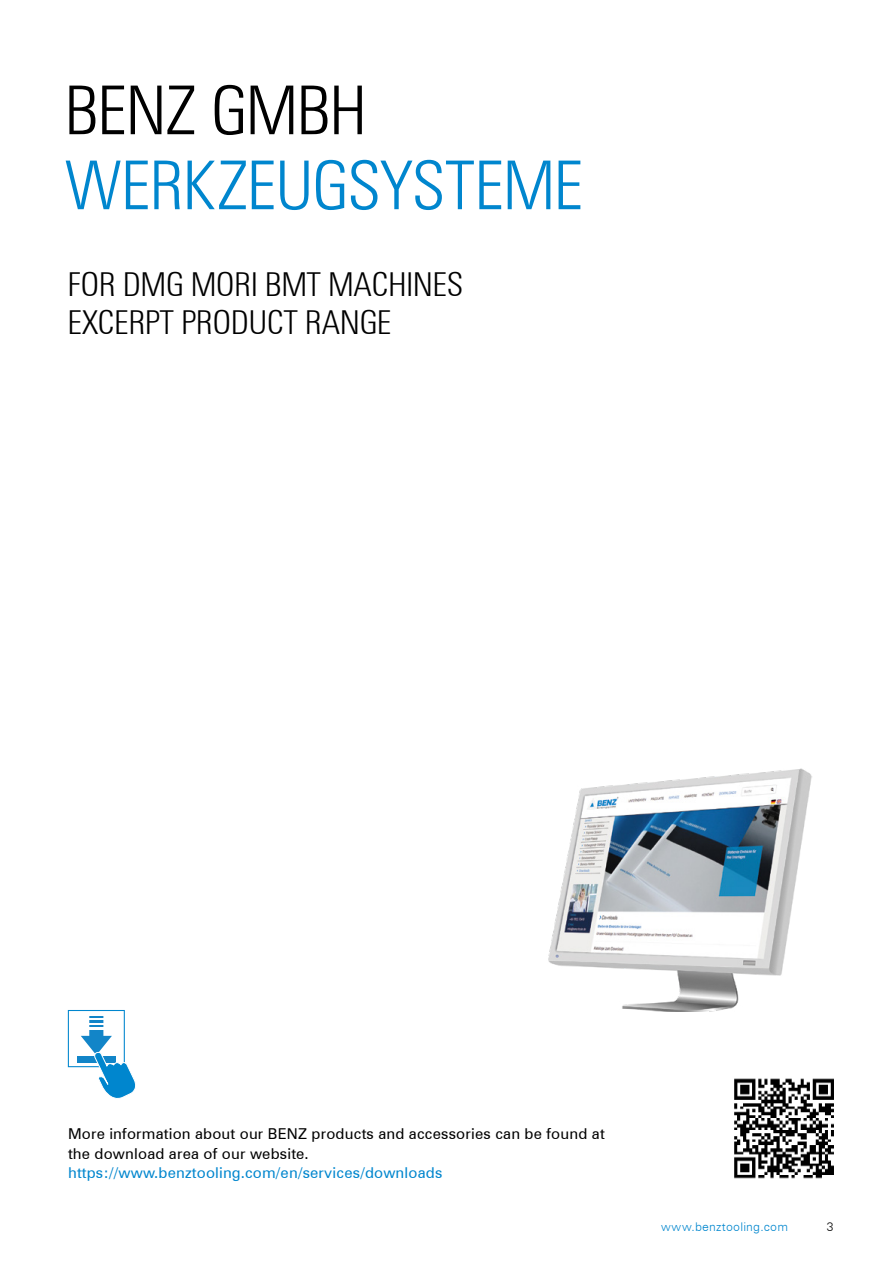
<style>
.page{position:relative;width:893px;height:1263px;background:#fff}
.page>*{position:absolute;margin:0;border:0;box-sizing:border-box;transform-origin:0 0}
.t1{font:300 condensed 67.5px "Zurich BT";letter-spacing:-.005em;color:#0086ce}
.t2{font:300 condensed 67.5px "Zurich BT";letter-spacing:-.01em;color:#000}
.t3{font:300 condensed 33px/37.5px "Zurich BT";color:#000}
.t4{font:15px/19.5px "Zurich BT";letter-spacing:.01em;color:#000}
.t5{font:15px "Zurich BT";letter-spacing:.01em;color:#0086ce}
.t6{font:300 12px "Zurich BT";letter-spacing:.02em;color:#0086ce}
.t7{font:300 12px "Zurich BT";color:#000}
</style>
<div class="page">
<svg style="left:68px;top:1010px;width:68px;height:89px"></svg>
<img style="left:734px;top:1078px;width:100px;height:101px">
<img style="left:548px;top:768px;width:264px;height:244px">
<h1 class="t2" style="left:65px;top:69px;width:303px">BENZ GMBH</h1>
<h1 class="t1" style="left:65px;top:144px;width:520px">WERKZEUGSYSTEME</h1>
<h2 class="t3" style="left:68px;top:265px;width:397px">FOR DMG MORI BMT MACHINES<br>EXCERPT PRODUCT RANGE</h2>
<p class="t4" style="left:68px;top:1124px;width:538px">More information about our BENZ products and accessories can be found at the download area of our website.</p>
<p class="t5" style="left:68px;top:1163px;width:376px">https://www.benztooling.com/en/services/downloads</p>
<p class="t6" style="left:661px;top:1219px;width:128px">www.benztooling.com</p>
<p class="t7" style="left:827px;top:1219px;width:8px">3</p>
</div>
